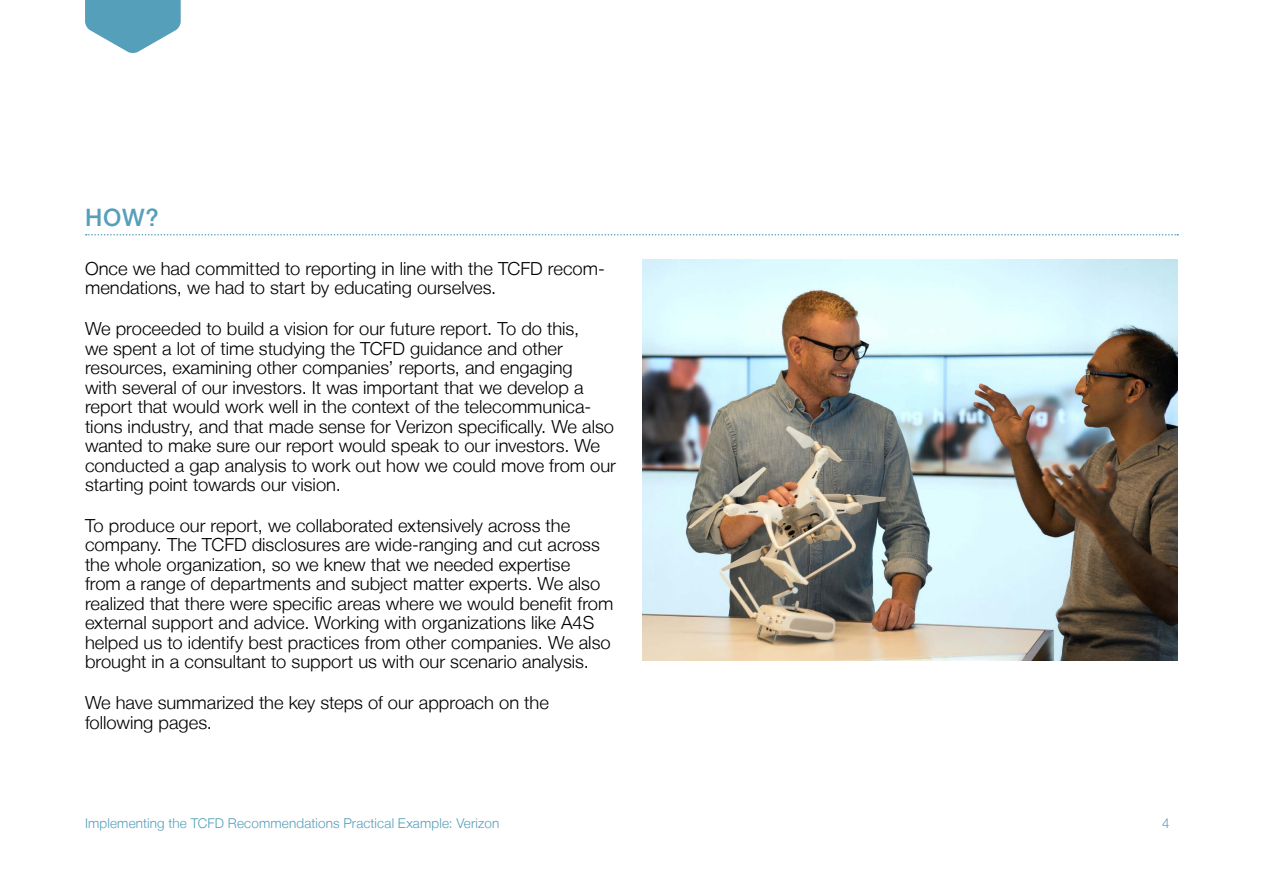
<style>
.page{position:relative;width:1263px;height:893px;background:#fff}
.page>*{position:absolute;margin:0;border:0;box-sizing:border-box;transform-origin:0 0}
.t1{font:500 24px "Helvetica Neue LT";color:#569fbb}
.t2{font:300 18px/19.5px "Helvetica Neue LT";color:#000}
.t3{font:300 13.5px "Helvetica Neue LT";letter-spacing:.01em;color:#569fbb}
</style>
<div class="page">
<svg style="left:85px;top:0;width:96px;height:53px"></svg>
<svg style="left:86px;top:234px;width:1092px;height:1px"></svg>
<img style="left:642px;top:259px;width:536px;height:401px">
<h1 class="t1" style="left:85px;top:203px;width:75px">HOW?</h1>
<p class="t2" style="left:85px;top:258px;width:521px">Once we had committed to reporting in line with the TCFD recom&shy;mendations, we had to start by educating ourselves.</p>
<p class="t2" style="left:85px;top:318px;width:532px">We proceeded to build a vision for our future report. To do this,<br>we spent a lot of time studying the TCFD guidance and other resources, examining other companies’ reports, and engaging<br>with several of our investors. It was important that we develop a report that would work well in the context of the telecommunica&shy;tions industry, and that made sense for Verizon specifically. We also wanted to make sure our report would speak to our investors. We conducted a gap analysis to work out how we could move from our starting point towards our vision.</p>
<p class="t2" style="left:85px;top:515px;width:530px">To produce our report, we collaborated extensively across the company. The TCFD disclosures are wide-ranging and cut across the whole organization, so we knew that we needed expertise<br>from a range of departments and subject matter experts. We also realized that there were specific areas where we would benefit from external support and advice. Working with organizations like A4S helped us to identify best practices from other companies. We also brought in a consultant to support us with our scenario analysis.</p>
<p class="t2" style="left:85px;top:692px;width:465px">We have summarized the key steps of our approach on the following pages.</p>
<p class="t3" style="left:85px;top:814px;width:416px">Implementing the TCFD Recommendations Practical Example: Verizon</p>
<p class="t3" style="left:1162px;top:814px;width:9px">4</p>
</div>
